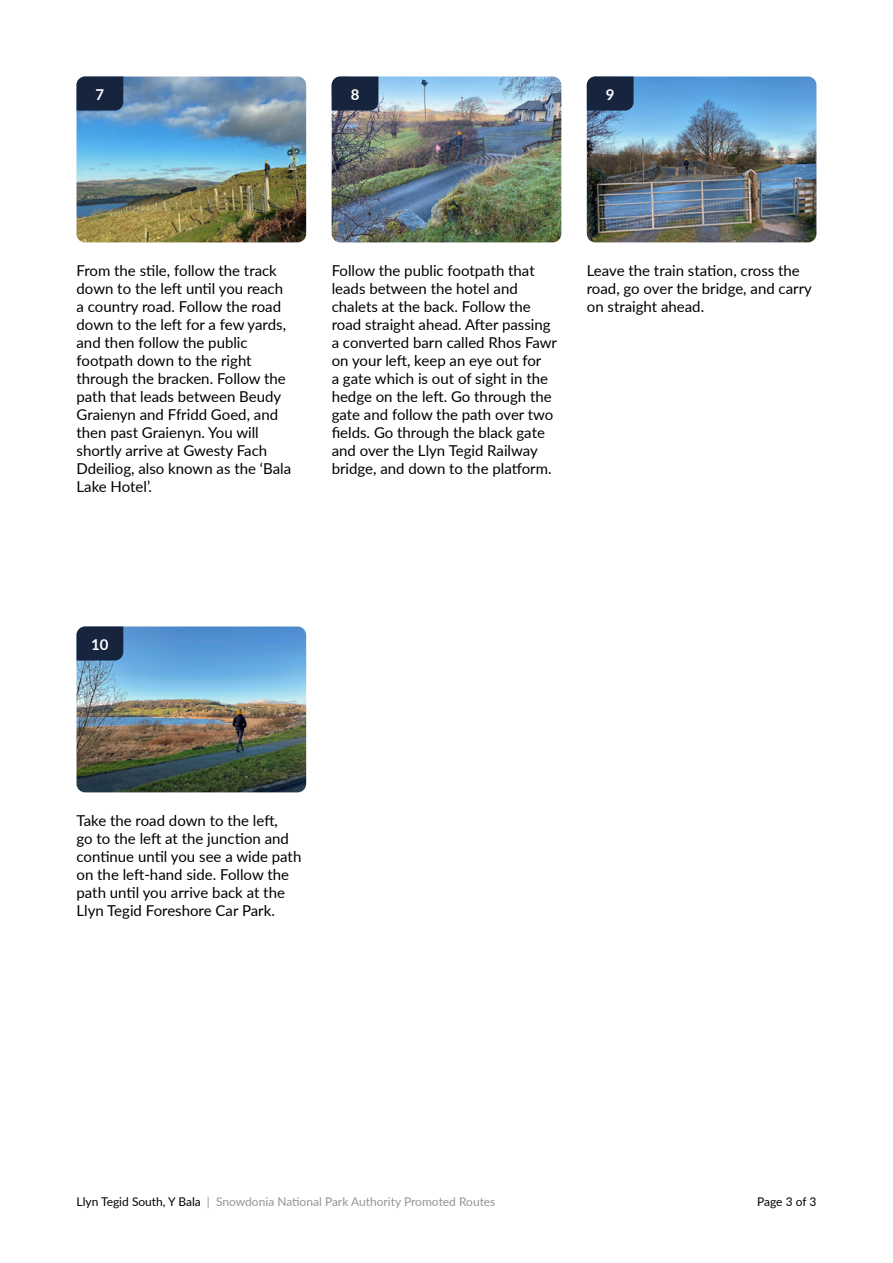
<style>
.page{position:relative;width:893px;height:1263px;background:#fff}
.page>*{position:absolute;margin:0;border:0;box-sizing:border-box;transform-origin:0 0}
.Body{font:15px/18px "Lato";color:#000}
.Photo_Numbers{font:700 15px "Lato";color:#fff}
.t1{font:12px "Lato";color:#939598}
.t2{font:12px "Lato";letter-spacing:-.01em;color:#000}
.s1{color:#000}
</style>
<div class="page">
<img style="left:77px;top:77px;width:229px;height:165px">
<img style="left:332px;top:77px;width:229px;height:165px">
<img style="left:587px;top:77px;width:229px;height:165px">
<img style="left:77px;top:626px;width:229px;height:166px">
<div style="left:77px;top:77px;width:46px;height:34px;background:#17243e"></div>
<div style="left:332px;top:77px;width:46px;height:34px;background:#17243e"></div>
<div style="left:587px;top:77px;width:47px;height:34px;background:#17243e"></div>
<div style="left:77px;top:626px;width:46px;height:34px;background:#17243e"></div>
<p class="Photo_Numbers" style="left:96px;top:83px;width:10px">7</p>
<p class="Photo_Numbers" style="left:351px;top:83px;width:10px">8</p>
<p class="Photo_Numbers" style="left:606px;top:83px;width:10px">9</p>
<p class="Body" style="left:77px;top:261px;width:216px">From the stile, follow the track down to the left until you reach a country road. Follow the road down to the left for a few yards, and then follow the public footpath down to the right through the bracken. Follow the path that leads between Beudy<br>Graienyn and Ffridd Goed, and then past Graienyn. You will shortly arrive at Gwesty Fach<br>Ddeiliog, also known as the ‘Bala<br>Lake Hotel’.</p>
<p class="Body" style="left:332px;top:261px;width:227px">Follow the public footpath that leads between the hotel and chalets at the back. Follow the road straight ahead. After passing a converted barn called Rhos Fawr on your left, keep an eye out for<br>a gate which is out of sight in the hedge on the left. Go through the gate and follow the path over two fields. Go through the black gate and over the Llyn Tegid Railway bridge, and down to the platform.</p>
<p class="Body" style="left:587px;top:261px;width:227px">Leave the train station, cross the road, go over the bridge, and carry on straight ahead.</p>
<p class="Photo_Numbers" style="left:91px;top:633px;width:19px">10</p>
<p class="Body" style="left:77px;top:811px;width:226px">Take the road down to the left,<br>go to the left at the junction and continue until you see a wide path on the left-hand side. Follow the path until you arrive back at the<br>Llyn Tegid Foreshore Car Park.</p>
<p class="t1" style="left:77px;top:1193px;width:420px"><span class="s1">Llyn Tegid South, Y Bala</span> | Snowdonia National Park Authority Promoted Routes</p>
<p class="t2" style="left:757px;top:1193px;width:61px">Page 3 of 3</p>
</div>
